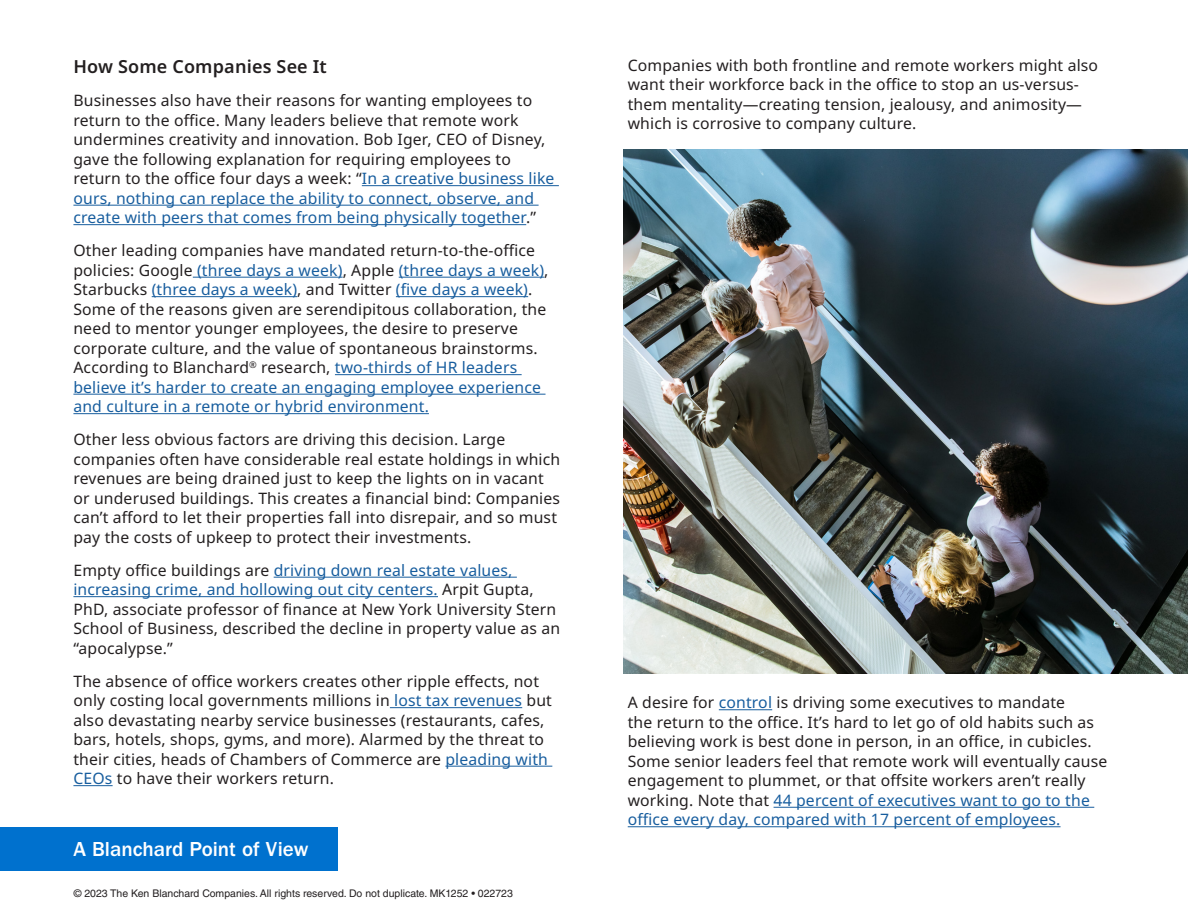
<style>
.page{position:relative;width:1188px;height:918px;background:#fff}
.page>*{position:absolute;margin:0;border:0;box-sizing:border-box;transform-origin:0 0}
.Level_2_head{font:500 21px "ITC Franklin Gothic Std";color:#fff}
.Body_Copy{font:600 18px "Noto Sans";letter-spacing:.01em;color:#231f20}
.Body_Copy-2{font:15.75px/19.5px "Noto Sans";letter-spacing:.01em;color:#231f20}
.t1{font:10.5px "Helvetica LT Std";color:#231f20}
.s1{color:#175d9e}
</style>
<div class="page">
<div style="left:0;top:828px;width:337px;height:43px;background:#0071ce"></div>
<hr style="left:362px;top:185px;width:197px;height:1px;background:#175d9e">
<hr style="left:73px;top:205px;width:466px;height:1px;background:#175d9e">
<hr style="left:73px;top:224px;width:453px;height:1px;background:#175d9e">
<hr style="left:193px;top:277px;width:150px;height:1px;background:#175d9e">
<hr style="left:399px;top:277px;width:145px;height:1px;background:#175d9e">
<hr style="left:152px;top:296px;width:145px;height:1px;background:#175d9e">
<hr style="left:396px;top:296px;width:132px;height:1px;background:#175d9e">
<hr style="left:335px;top:374px;width:187px;height:1px;background:#175d9e">
<hr style="left:73px;top:394px;width:473px;height:1px;background:#175d9e">
<hr style="left:73px;top:413px;width:356px;height:1px;background:#175d9e">
<hr style="left:274px;top:577px;width:243px;height:1px;background:#175d9e">
<hr style="left:73px;top:596px;width:365px;height:1px;background:#175d9e">
<hr style="left:390px;top:707px;width:132px;height:1px;background:#175d9e">
<hr style="left:445px;top:766px;width:107px;height:1px;background:#175d9e">
<hr style="left:73px;top:785px;width:40px;height:1px;background:#175d9e">
<hr style="left:719px;top:709px;width:53px;height:1px;background:#175d9e">
<hr style="left:774px;top:807px;width:320px;height:1px;background:#175d9e">
<hr style="left:628px;top:826px;width:433px;height:1px;background:#175d9e">
<img style="left:623px;top:149px;width:565px;height:524px">
<p class="Body_Copy" style="left:73px;top:56px;width:255px">How Some Companies See It</p>
<p class="Body_Copy-2" style="left:73px;top:91px;width:483px">Businesses also have their reasons for wanting employees to return to the office. Many leaders believe that remote work undermines creativity and innovation. Bob Iger, CEO of Disney, gave the following explanation for requiring employees to return to the office four days a week: “<span class="s1">In a creative business like ours, nothing can replace the ability to connect, observe, and create with peers that comes from being physically together</span>.”</p>
<p class="Body_Copy-2" style="left:73px;top:241px;width:477px">Other leading companies have mandated return-to-the-office policies: Google <span class="s1">(three days a week)</span>, Apple <span class="s1">(three days a week)</span>, Starbucks <span class="s1">(three days a week)</span>, and Twitter <span class="s1">(five days a week)</span>.<br>Some of the reasons given are serendipitous collaboration, the need to mentor younger employees, the desire to preserve corporate culture, and the value of spontaneous brainstorms.<br>According to Blanchard<sup>®</sup> research, <span class="s1">two-thirds of HR leaders believe it’s harder to create an engaging employee experience and culture in a remote or hybrid environment.</span></p>
<p class="Body_Copy-2" style="left:73px;top:430px;width:488px">Other less obvious factors are driving this decision. Large companies often have considerable real estate holdings in which revenues are being drained just to keep the lights on in vacant or underused buildings. This creates a financial bind: Companies can’t afford to let their properties fall into disrepair, and so must pay the costs of upkeep to protect their investments.</p>
<p class="Body_Copy-2" style="left:73px;top:560px;width:488px">Empty office buildings are <span class="s1">driving down real estate values, increasing crime, and hollowing out city centers.</span> Arpit Gupta, PhD, associate professor of finance at New York University Stern School of Business, described the decline in property value as an “apocalypse.”</p>
<p class="Body_Copy-2" style="left:73px;top:671px;width:480px">The absence of office workers creates other ripple effects, not only costing local governments millions in <span class="s1">lost tax revenues</span> but also devastating nearby service businesses (restaurants, cafes, bars, hotels, shops, gyms, and more). Alarmed by the threat to their cities, heads of Chambers of Commerce are <span class="s1">pleading with CEOs</span> to have their workers return.</p>
<p class="Level_2_head" style="left:73px;top:837px;width:236px">A Blanchard Point of View</p>
<p class="t1" style="left:74px;top:887px;width:441px">© 2023 The Ken Blanchard Companies. All rights reserved. Do not duplicate. MK1252 • 022723</p>
<p class="Body_Copy-2" style="left:628px;top:56px;width:472px">Companies with both frontline and remote workers might also want their workforce back in the office to stop an us-versus&shy;them mentality—creating tension, jealousy, and animosity— which is corrosive to company culture.</p>
<p class="Body_Copy-2" style="left:628px;top:693px;width:481px">A desire for <span class="s1">control</span> is driving some executives to mandate<br>the return to the office. It’s hard to let go of old habits such as believing work is best done in person, in an office, in cubicles.<br>Some senior leaders feel that remote work will eventually cause engagement to plummet, or that offsite workers aren’t really working. Note that <span class="s1">44 percent of executives want to go to the office every day, compared with 17 percent of employees.</span></p>
</div>
